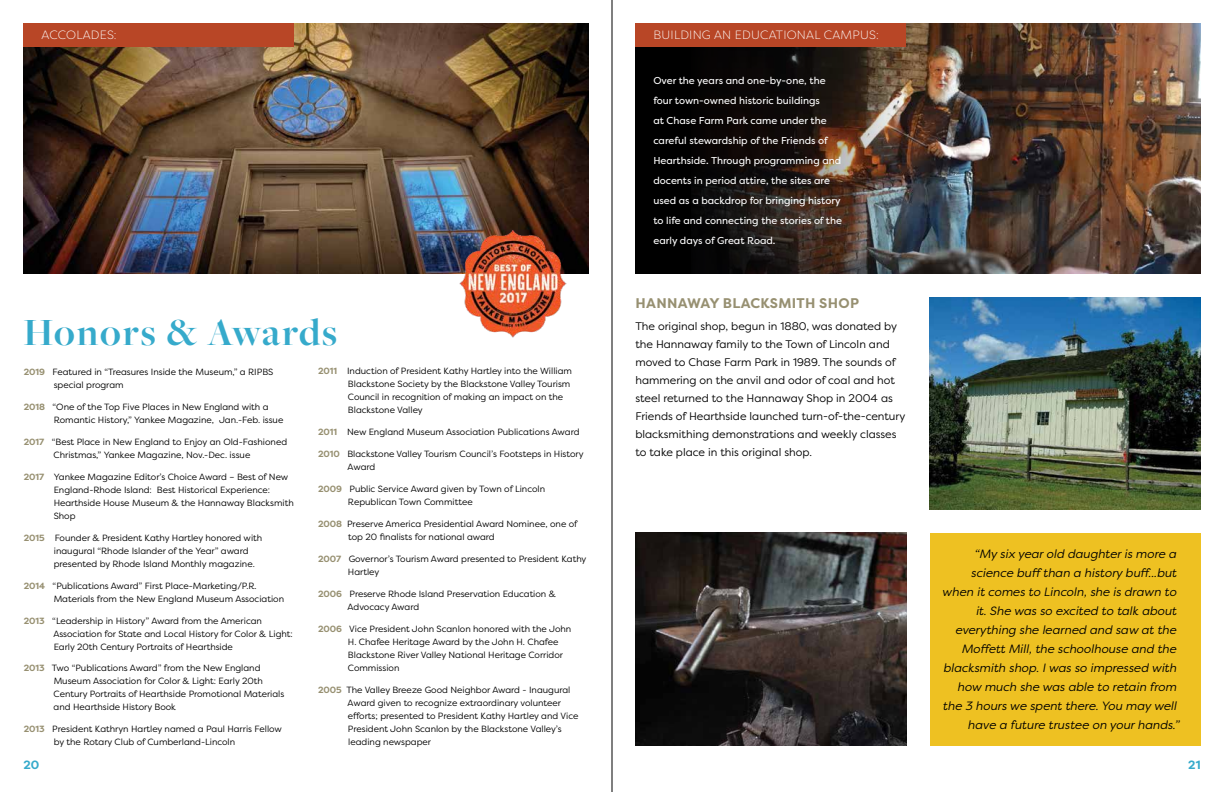
<style>
.page{position:relative;width:1224px;height:792px;background:#fff}
.page>*{position:absolute;margin:0;border:0;box-sizing:border-box;transform-origin:0 0}
.t1{font:700 40px "Freight Big Pro";letter-spacing:.05em;color:#36aacb}
.t2{font:700 14px "Filson Pro";letter-spacing:.02em;color:#979071}
.t3{font:italic 12px/19px "Filson Pro";color:#000;text-align:right}
.t4{font:300 12px "Filson Pro";letter-spacing:.02em;color:#fff}
.t5{font:700 12px "Filson Pro";color:#36aacb}
.t6{font:11px/18px "Filson Pro";color:#000}
.t7{font:10px/20px "Filson Pro";color:#fff}
.t8{font:9px/13px "Filson Pro";color:#000}
.s1{font-weight:700;color:#979071}
</style>
<div class="page">
<img style="left:906px;top:23px;width:295px;height:251px">
<div style="left:635px;top:23px;width:56px;height:251px;background:#000"></div>
<img style="left:691px;top:47px;width:215px;height:227px">
<img style="left:23px;top:23px;width:566px;height:251px">
<img style="left:453px;top:226px;width:120px;height:112px">
<div style="left:23px;top:23px;width:271px;height:24px;background:#b84626"></div>
<div style="left:635px;top:23px;width:271px;height:24px;background:#b84626"></div>
<div style="left:930px;top:533px;width:271px;height:212px;background:#eec122"></div>
<img style="left:930px;top:297px;width:271px;height:213px">
<img style="left:635px;top:533px;width:271px;height:213px">
<hr style="left:612px;top:0;width:1px;height:792px;background:#000">
<h3 class="t4" style="left:42px;top:27px;width:77px">ACCOLADES:</h3>
<h3 class="t4" style="left:654px;top:27px;width:227px">BUILDING AN EDUCATIONAL CAMPUS:</h3>
<h1 class="t1" style="left:23px;top:306px;width:315px">Honors &amp; Awards</h1>
<p class="t8" style="left:54px;top:365px;width:221px;text-indent:-30px"><span class="s1">2019</span> Featured in “Treasures Inside the Museum,” a RIPBS special program</p>
<p class="t8" style="left:54px;top:400px;width:231px;text-indent:-30px"><span class="s1">2018</span> “One of the Top Five Places in New England with a<br>Romantic History,” Yankee Magazine, Jan.-Feb. issue</p>
<p class="t8" style="left:54px;top:435px;width:235px;text-indent:-30px"><span class="s1">2017</span> “Best Place in New England to Enjoy an Old-Fashioned<br>Christmas,” Yankee Magazine, Nov.-Dec. issue</p>
<p class="t8" style="left:54px;top:470px;width:242px;text-indent:-30px"><span class="s1">2017</span> Yankee Magazine Editor’s Choice Award – Best of New England-Rhode Island: Best Historical Experience:<br>Hearthside House Museum &amp; the Hannaway Blacksmith Shop</p>
<p class="t8" style="left:54px;top:531px;width:210px;text-indent:-30px"><span class="s1">2015</span> Founder &amp; President Kathy Hartley honored with inaugural “Rhode Islander of the Year” award presented by Rhode Island Monthly magazine.</p>
<p class="t8" style="left:54px;top:579px;width:232px;text-indent:-30px"><span class="s1">2014</span> “Publications Award” First Place-Marketing/P.R.<br>Materials from the New England Museum Association</p>
<p class="t8" style="left:53px;top:614px;width:241px;text-indent:-30px"><span class="s1">2013</span> “Leadership in History” Award from the American<br>Association for State and Local History for Color &amp; Light:<br>Early 20th Century Portraits of Hearthside</p>
<p class="t8" style="left:54px;top:662px;width:232px;text-indent:-30px"><span class="s1">2013</span> Two “Publications Award” from the New England Museum Association for Color &amp; Light: Early 20th Century Portraits of Hearthside Promotional Materials and Hearthside History Book</p>
<p class="t8" style="left:54px;top:723px;width:230px;text-indent:-30px"><span class="s1">2013</span> President Kathryn Hartley named a Paul Harris Fellow by the Rotary Club of Cumberland-Lincoln</p>
<p class="t8" style="left:348px;top:365px;width:226px;text-indent:-30px"><span class="s1">2011</span> Induction of President Kathy Hartley into the William Blackstone Society by the Blackstone Valley Tourism Council in recognition of making an impact on the Blackstone Valley</p>
<p class="t8" style="left:318px;top:426px;width:263px"><span class="s1">2011</span> New England Museum Association Publications Award</p>
<p class="t8" style="left:348px;top:448px;width:237px;text-indent:-30px"><span class="s1">2010</span> Blackstone Valley Tourism Council’s Footsteps in History<br>Award</p>
<p class="t8" style="left:348px;top:483px;width:199px;text-indent:-30px"><span class="s1">2009</span> Public Service Award given by Town of Lincoln<br>Republican Town Committee</p>
<p class="t8" style="left:348px;top:518px;width:231px;text-indent:-30px"><span class="s1">2008</span> Preserve America Presidential Award Nominee, one of top 20 finalists for national award</p>
<p class="t8" style="left:348px;top:553px;width:240px;text-indent:-30px"><span class="s1">2007</span> Governor’s Tourism Award presented to President Kathy<br>Hartley</p>
<p class="t8" style="left:348px;top:588px;width:210px;text-indent:-30px"><span class="s1">2006</span> Preserve Rhode Island Preservation Education &amp;<br>Advocacy Award</p>
<p class="t8" style="left:348px;top:623px;width:225px;text-indent:-30px"><span class="s1">2006</span> Vice President John Scanlon honored with the John H. Chafee Heritage Award by the John H. Chafee Blackstone River Valley National Heritage Corridor Commission</p>
<p class="t8" style="left:348px;top:684px;width:232px;text-indent:-30px"><span class="s1">2005</span> The Valley Breeze Good Neighbor Award - Inaugural Award given to recognize extraordinary volunteer efforts; presented to President Kathy Hartley and Vice President John Scanlon by the Blackstone Valley’s leading newspaper</p>
<p class="t7" style="left:653px;top:70px;width:190px">Over the years and one-by-one, the four town-owned historic buildings<br>at Chase Farm Park came under the careful stewardship of the Friends of Hearthside. Through programming and docents in period attire, the sites are used as a backdrop for bringing history to life and connecting the stories of the early days of Great Road.</p>
<h2 class="t2" style="left:636px;top:294px;width:225px">HANNAWAY BLACKSMITH SHOP</h2>
<p class="t6" style="left:635px;top:317px;width:272px">The original shop, begun in 1880, was donated by the Hannaway family to the Town of Lincoln and moved to Chase Farm Park in 1989. The sounds of hammering on the anvil and odor of coal and hot steel returned to the Hannaway Shop in 2004 as Friends of Hearthside launched turn-of-the-century blacksmithing demonstrations and weekly classes to take place in this original shop.</p>
<p class="t3" style="left:942px;top:544px;width:239px">“My six year old daughter is more a science buff than a history buff...but when it comes to Lincoln, she is drawn to it. She was so excited to talk about everything she learned and saw at the Moffett Mill, the schoolhouse and the blacksmith shop. I was so impressed with how much she was able to retain from the 3 hours we spent there. You may well have a future trustee on your hands.”</p>
<h3 class="t5" style="left:23px;top:757px;width:17px">20</h3>
<h3 class="t5" style="left:1188px;top:757px;width:14px">21</h3>
</div>
